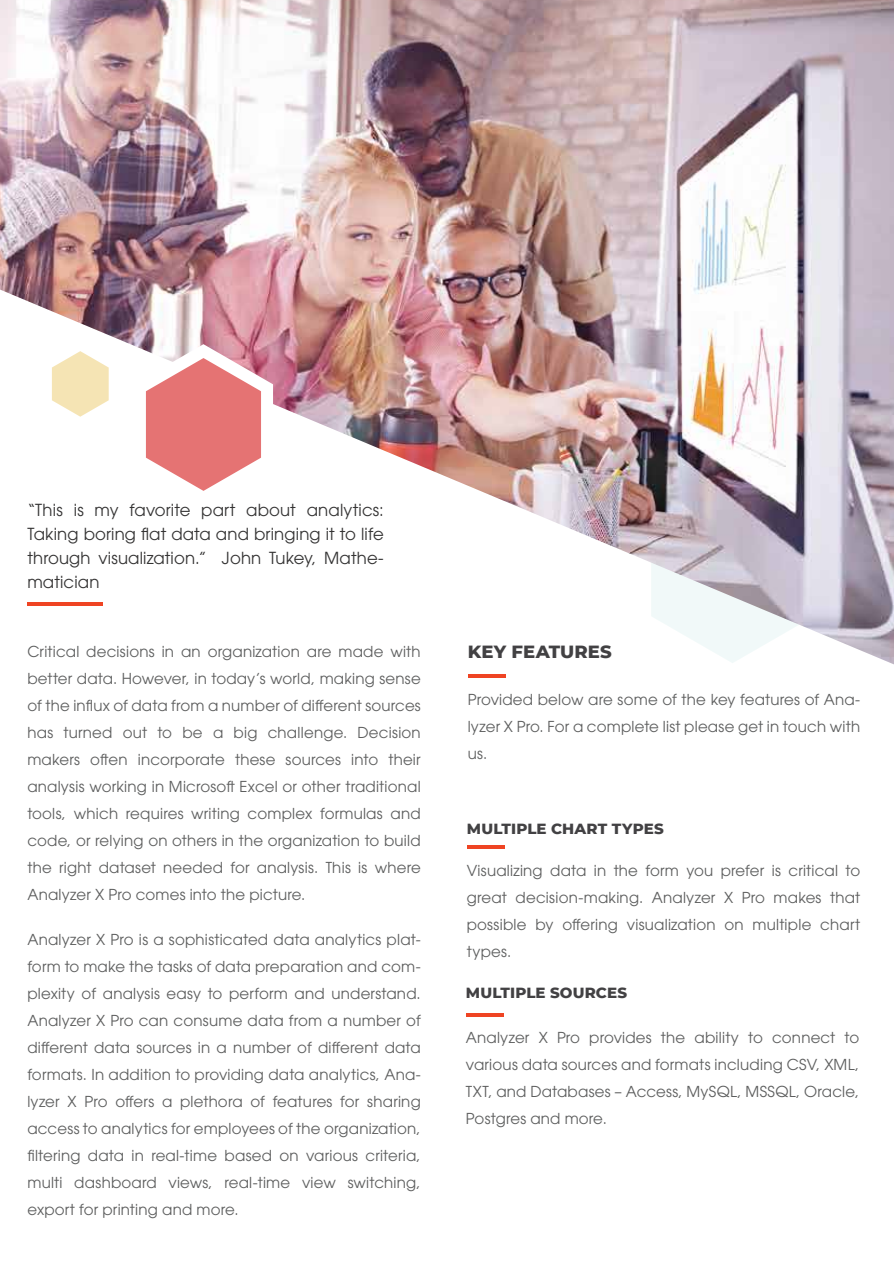
<style>
.page{position:relative;width:894px;height:1263px;background:#fff}
.page>*{position:absolute;margin:0;border:0;box-sizing:border-box;transform-origin:0 0}
.t1{font:800 18px "Montserrat";letter-spacing:.005em;color:#424143}
.t2{font:16.5px/24px "ITC Avant Garde Pro";letter-spacing:.01em;color:#343333;text-align:justify}
.t3{font:15px/27px "ITC Avant Garde Pro";letter-spacing:.015em;color:#5d5e5e;text-align:justify}
.t4{font:800 15px "Montserrat";letter-spacing:.01em;color:#424143}
</style>
<div class="page">
<img style="left:0;top:0;width:893px;height:664px">
<svg style="left:134px;top:344px;width:139px;height:161px"></svg>
<hr style="left:27px;top:602px;width:75px;height:3px;background:#ef4423">
<hr style="left:466px;top:846px;width:38px;height:3px;background:#ef4423">
<hr style="left:467px;top:675px;width:38px;height:3px;background:#ef4423">
<hr style="left:465px;top:1013px;width:38px;height:3px;background:#ef4423">
<p class="t2" style="left:27px;top:498px;width:358px">“This is my favorite part about analytics:<br>Taking boring flat data and bringing it to life through visualization.” John Tukey, Mathe&shy;matician</p>
<p class="t3" style="left:27px;top:638px;width:395px">Critical decisions in an organization are made with better data. However, in today’s world, making sense of the influx of data from a number of different sources has turned out to be a big challenge. Decision makers often incorporate these sources into their analysis working in Microsoft Excel or other traditional tools, which requires writing complex formulas and code, or relying on others in the organization to build the right dataset needed for analysis. This is where Analyzer X Pro comes into the picture.</p>
<p class="t3" style="left:27px;top:926px;width:395px">Analyzer X Pro is a sophisticated data analytics plat&shy;form to make the tasks of data preparation and com&shy;plexity of analysis easy to perform and understand.<br>Analyzer X Pro can consume data from a number of different data sources in a number of different data formats. In addition to providing data analytics, Ana&shy;lyzer X Pro offers a plethora of features for sharing access to analytics for employees of the organization, filtering data in real-time based on various criteria, multi dashboard views, real-time view switching, export for printing and more.</p>
<p class="t1" style="left:467px;top:639px;width:145px">KEY FEATURES</p>
<p class="t3" style="left:467px;top:686px;width:394px">Provided below are some of the key features of Ana&shy;lyzer X Pro. For a complete list please get in touch with us.</p>
<p class="t4" style="left:466px;top:817px;width:198px">MULTIPLE CHART TYPES</p>
<p class="t3" style="left:466px;top:856px;width:395px">Visualizing data in the form you prefer is critical to great decision-making. Analyzer X Pro makes that possible by offering visualization on multiple chart types.</p>
<p class="t4" style="left:465px;top:981px;width:163px">MULTIPLE SOURCES</p>
<p class="t3" style="left:465px;top:1023px;width:395px">Analyzer X Pro provides the ability to connect to various data sources and formats including CSV, XML, TXT, and Databases – Access, MySQL, MSSQL, Oracle, Postgres and more.</p>
</div>
